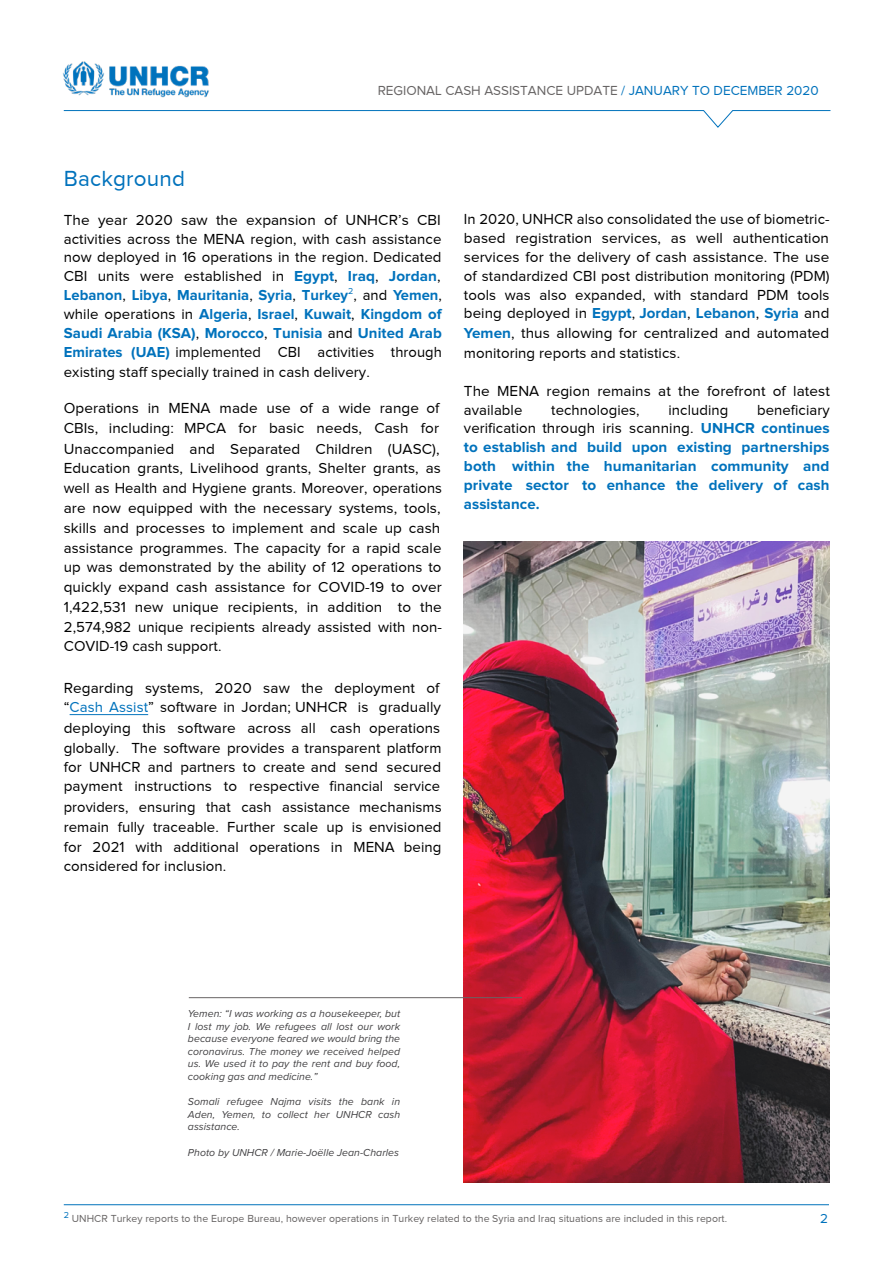
<style>
.page{position:relative;width:893px;height:1263px;background:#fff}
.page>*{position:absolute;margin:0;border:0;box-sizing:border-box;transform-origin:0 0}
.t1{font:22.5px "Proxima Nova";letter-spacing:.005em;color:#0072bc}
.t2{font:15px/19px "Proxima Nova";letter-spacing:.005em;color:#000;text-align:justify}
.t3{font:700 15px/18.8px "Proxima Nova";letter-spacing:.005em;color:#0072bc;text-align:justify}
.t4{font:13.5px "Proxima Nova";color:#676464}
.t5{font:13.5px "Proxima Nova";color:#0072bc}
.t6{font:italic 10.5px/12.6px "Proxima Nova";letter-spacing:.005em;color:#414042;text-align:justify}
.t7{font:10.5px "Proxima Nova";letter-spacing:.005em;color:#676464}
.s1{color:#0072bc}
.s2{font-weight:700;color:#0072bc}
.s3{font-weight:400;color:#000}
</style>
<div class="page">
<svg style="left:227px;top:110px;width:604px;height:18px"></svg>
<hr style="left:64px;top:1204px;width:765px;height:1px;background:#0072bc">
<img style="left:63px;top:61px;width:164px;height:51px">
<hr style="left:70px;top:714px;width:78px;height:1px;background:#0072bc">
<img style="left:463px;top:542px;width:366px;height:640px">
<hr style="left:189px;top:997px;width:333px;height:1px;background:#676464">
<p class="t4" style="left:378px;top:82px;width:443px">REGIONAL CASH ASSISTANCE UPDATE <span class="s1">/ JANUARY TO DECEMBER 2020</span></p>
<h1 class="t1" style="left:64px;top:166px;width:123px">Background</h1>
<p class="t2" style="left:64px;top:210px;width:380px">The year 2020 saw the expansion of UNHCR’s CBI activities across the MENA region, with cash assistance now deployed in 16 operations in the region. Dedicated CBI units were established in <span class="s2">Egypt</span>, <span class="s2">Iraq</span>, <span class="s2">Jordan</span>, <span class="s2">Lebanon</span>, <span class="s2">Libya</span>, <span class="s2">Mauritania</span>, <span class="s2">Syria</span>, <span class="s2">Turkey</span><sup>2</sup>, and <span class="s2">Yemen</span>, while operations in <span class="s2">Algeria</span>, <span class="s2">Israel</span>, <span class="s2">Kuwait</span>, <span class="s2">Kingdom of Saudi Arabia (KSA)</span>, <span class="s2">Morocco</span>, <span class="s2">Tunisia</span> and <span class="s2">United Arab Emirates (UAE)</span> implemented CBI activities through existing staff specially trained in cash delivery.</p>
<p class="t2" style="left:64px;top:398px;width:380px;line-height:19.8px;text-align:left">Operations in MENA made use of a wide range of CBIs, including: MPCA for basic needs, Cash for Unaccompanied and Separated Children (UASC), Education grants, Livelihood grants, Shelter grants, as well as Health and Hygiene grants. Moreover, operations are now equipped with the necessary systems, tools, skills and processes to implement and scale up cash assistance programmes. The capacity for a rapid scale up was demonstrated by the ability of 12 operations to quickly expand cash assistance for COVID-19 to over 1,422,531 new unique recipients, in addition to the 2,574,982 unique recipients already assisted with non-COVID-19 cash support.</p>
<p class="t2" style="left:64px;top:678px;width:379px">Regarding systems, 2020 saw the deployment of “<span class="s1">Cash Assist</span>” software in Jordan; UNHCR is gradually</p>
<p class="t2" style="left:64px;top:718px;width:379px;line-height:19.5px">deploying this software across all cash operations globally. The software provides a transparent platform for UNHCR and partners to create and send secured payment instructions to respective financial service</p>
<p class="t2" style="left:64px;top:797px;width:379px;line-height:19.8px">providers, ensuring that cash assistance mechanisms remain fully traceable. Further scale up is envisioned for 2021 with additional operations in MENA being considered for inclusion.</p>
<p class="t2" style="left:464px;top:210px;width:367px">In 2020, UNHCR also consolidated the use of biometric&shy;based registration services, as well authentication services for the delivery of cash assistance. The use of standardized CBI post distribution monitoring (PDM) tools was also expanded, with standard PDM tools being deployed in <span class="s2">Egypt</span>, <span class="s2">Jordan</span>, <span class="s2">Lebanon</span>, <span class="s2">Syria</span> and <span class="s2">Yemen</span>, thus allowing for centralized and automated monitoring reports and statistics.</p>
<p class="t2" style="left:464px;top:381px;width:367px">The MENA region remains at the forefront of latest available</p>
<p class="t3" style="left:464px;top:401px;width:367px;text-indent:293px"><span class="s3">beneficiary verification through iris scanning.</span> UNHCR continues to establish and build upon existing partnerships both within the humanitarian community and private sector to enhance the delivery of cash assistance.</p>
<p class="t2" style="left:551px;top:401px;width:90px">technologies,</p>
<p class="t2" style="left:668px;top:401px;width:61px">including</p>
<p class="t6" style="left:188px;top:1007px;width:214px">Yemen: “I was working as a housekeeper, but I lost my job. We refugees all lost our work because everyone feared we would bring the coronavirus. The money we received helped us. We used it to pay the rent and buy food, cooking gas and medicine.”</p>
<p class="t6" style="left:188px;top:1095px;width:214px">Somali refugee Najma visits the bank in Aden, Yemen, to collect her UNHCR cash assistance.</p>
<p class="t6" style="left:188px;top:1145px;width:213px">Photo by UNHCR / Marie-Joëlle Jean-Charles</p>
<p class="t7" style="left:64px;top:1213px;width:665px"><sup>2</sup> UNHCR Turkey reports to the Europe Bureau, however operations in Turkey related to the Syria and Iraq situations are included in this report.</p>
<p class="t5" style="left:820px;top:1211px;width:9px">2</p>
</div>
